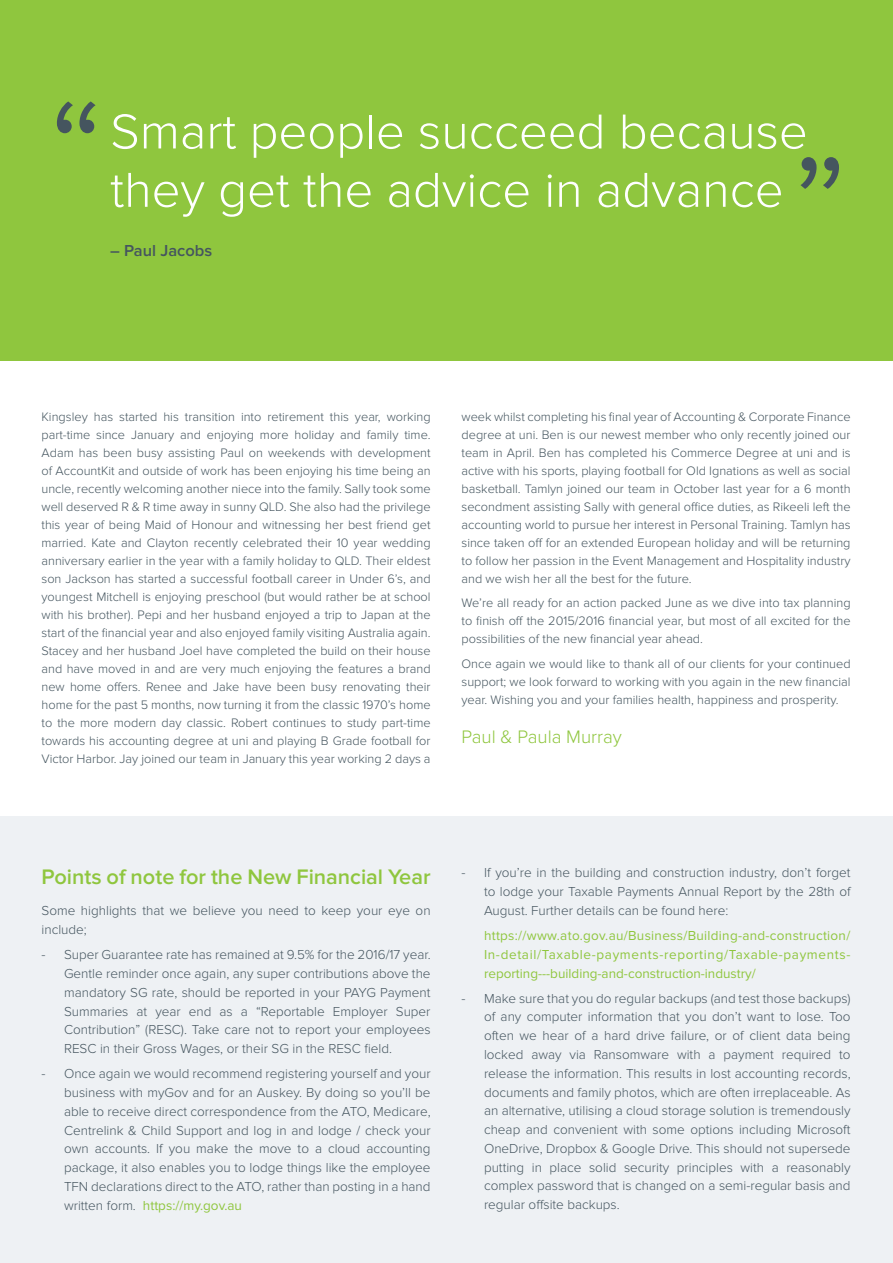
<style>
.page{position:relative;width:893px;height:1263px;background:#fff}
.page>*{position:absolute;margin:0;border:0;box-sizing:border-box;transform-origin:0 0}
.t1{font:300 159.15px "Proxima Nova";color:#45555f}
.t2{font:300 50.85px "Proxima Nova";color:#fff}
.t3{font:600 21.75px "Proxima Nova";color:#8fc63e}
.t4{font:300 18.75px "Proxima Nova";color:#8fc63e}
.t5{font:600 16.5px "Proxima Nova";color:#45555f}
.t6{font:300 13.5px/18.8px "Proxima Nova";color:#45555f;text-align:justify}
.t7{font:13.5px/18.8px "Proxima Nova";color:#8fc63e;text-align:justify}
.t8{font:300 12.75px/18px "Proxima Nova";color:#45555f;text-align:justify}
.s1{font-weight:400;color:#8fc63e}
</style>
<div class="page">
<div style="left:0;top:816px;width:893px;height:447px;background:#eef1f4"></div>
<div style="left:0;top:0;width:893px;height:360px;background:#8fc63e"></div>
<h1 class="t1" style="left:47px;top:65px;width:59px">“</h1>
<h2 class="t2" style="left:110px;top:102px;width:699px">Smart people succeed because</h2>
<h1 class="t1" style="left:791px;top:120px;width:59px">”</h1>
<h2 class="t2" style="left:110px;top:161px;width:675px">they get the advice in advance</h2>
<p class="t5" style="left:110px;top:241px;width:103px">― Paul Jacobs</p>
<p class="t8" style="left:42px;top:408px;width:391px">Kingsley has started his transition into retirement this year, working part-time since January and enjoying more holiday and family time.<br>Adam has been busy assisting Paul on weekends with development of AccountKit and outside of work has been enjoying his time being an uncle, recently welcoming another niece into the family. Sally took some well deserved R &amp; R time away in sunny QLD. She also had the privilege this year of being Maid of Honour and witnessing her best friend get married. Kate and Clayton recently celebrated their 10 year wedding anniversary earlier in the year with a family holiday to QLD. Their eldest son Jackson has started a successful football career in Under 6’s, and youngest Mitchell is enjoying preschool (but would rather be at school with his brother). Pepi and her husband enjoyed a trip to Japan at the start of the financial year and also enjoyed family visiting Australia again.<br>Stacey and her husband Joel have completed the build on their house and have moved in and are very much enjoying the features a brand new home offers. Renee and Jake have been busy renovating their home for the past 5 months, now turning it from the classic 1970’s home to the more modern day classic. Robert continues to study part-time towards his accounting degree at uni and playing B Grade football for Victor Harbor. Jay joined our team in January this year working 2 days a</p>
<p class="t8" style="left:461px;top:408px;width:391px">week whilst completing his final year of Accounting &amp; Corporate Finance degree at uni. Ben is our newest member who only recently joined our team in April. Ben has completed his Commerce Degree at uni and is active with his sports, playing football for Old Ignations as well as social basketball. Tamlyn joined our team in October last year for a 6 month secondment assisting Sally with general office duties, as Rikeeli left the accounting world to pursue her interest in Personal Training. Tamlyn has since taken off for an extended European holiday and will be returning to follow her passion in the Event Management and Hospitality industry and we wish her all the best for the future.</p>
<p class="t8" style="left:461px;top:594px;width:391px">We’re all ready for an action packed June as we dive into tax planning to finish off the 2015/2016 financial year, but most of all excited for the possibilities of the new financial year ahead.</p>
<p class="t8" style="left:461px;top:654px;width:391px">Once again we would like to thank all of our clients for your continued support; we look forward to working with you again in the new financial year. Wishing you and your families health, happiness and prosperity.</p>
<h3 class="t4" style="left:461px;top:726px;width:162px">Paul &amp; Paula Murray</h3>
<h3 class="t3" style="left:42px;top:864px;width:391px">Points of note for the New Financial Year</h3>
<p class="t6" style="left:42px;top:902px;width:391px">Some highlights that we believe you need to keep your eye on include;</p>
<p class="t6" style="left:64px;top:946px;width:368px;text-indent:-23px">- Super Guarantee rate has remained at 9.5% for the 2016/17 year.<br>Gentle reminder once again, any super contributions above the mandatory SG rate, should be reported in your PAYG Payment Summaries at year end as a “Reportable Employer Super Contribution” (RESC). Take care not to report your employees RESC in their Gross Wages, or their SG in the RESC field.</p>
<p class="t6" style="left:64px;top:1064px;width:368px;text-indent:-23px">- Once again we would recommend registering yourself and your business with myGov and for an Auskey. By doing so you’ll be able to receive direct correspondence from the ATO, Medicare, Centrelink &amp; Child Support and log in and lodge / check your own accounts. If you make the move to a cloud accounting package, it also enables you to lodge things like the employee TFN declarations direct to the ATO, rather than posting in a hand written form. <span class="s1">https://my.gov.au</span></p>
<p class="t6" style="left:484px;top:864px;width:368px;text-indent:-23px">- If you’re in the building and construction industry, don’t forget to lodge your Taxable Payments Annual Report by the 28th of August. Further details can be found here:</p>
<p class="t7" style="left:484px;top:926px;width:368px">https://www.ato.gov.au/Business/Building-and-construction/ In-detail/Taxable-payments-reporting/Taxable-payments&shy;reporting---building-and-construction-industry/</p>
<p class="t6" style="left:484px;top:989px;width:368px;text-indent:-23px">- Make sure that you do regular backups (and test those backups) of any computer information that you don’t want to lose. Too often we hear of a hard drive failure, or of client data being locked away via Ransomware with a payment required to release the information. This results in lost accounting records, documents and family photos, which are often irreplaceable. As an alternative, utilising a cloud storage solution is tremendously cheap and convenient with some options including Microsoft OneDrive, Dropbox &amp; Google Drive. This should not supersede putting in place solid security principles with a reasonably complex password that is changed on a semi-regular basis and regular offsite backups.</p>
</div>
